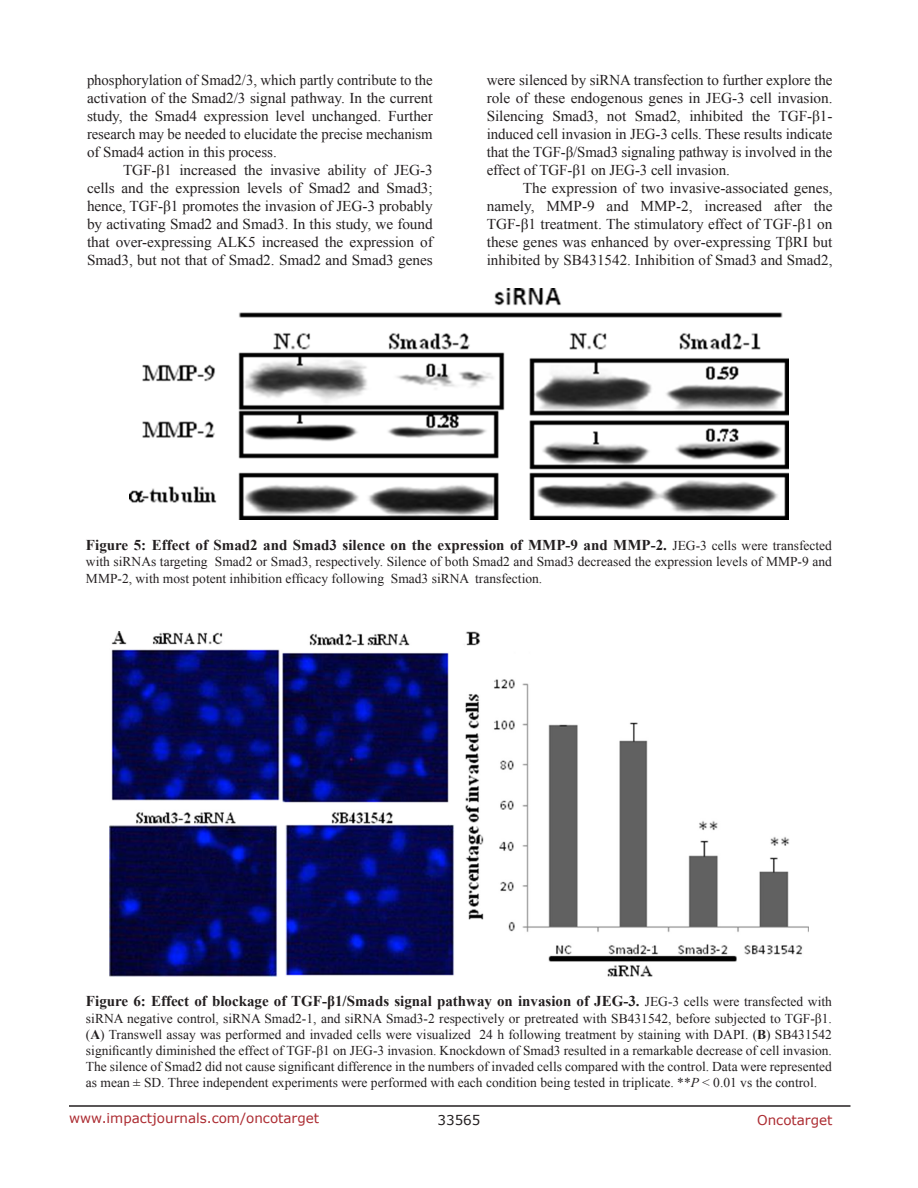
<style>
.page{position:relative;width:918px;height:1188px;background:#fff}
.page>*{position:absolute;margin:0;border:0;box-sizing:border-box;transform-origin:0 0}
.BodyText{font:15px/18px "Times New Roman";letter-spacing:-.005em;color:#231f20;text-align:justify}
.FigureText{font:700 15px "Times New Roman";color:#231f20}
.FigureText-2{font:13.5px/16.2px "Times New Roman";color:#231f20}
.t1{font:13.5px "Verdana";color:#ac2b31}
.t2{font:13.5px "Verdana";color:#231f20}
.s1{font-weight:400;font-size:13.5px}
.s2{font-weight:700}
.s3{font-style:italic}
</style>
<div class="page">
<hr style="left:69px;top:1105px;width:781px;height:2px;background:#231f20">
<img style="left:130px;top:289px;width:658px;height:231px">
<img style="left:109px;top:631px;width:700px;height:345px">
<p class="BodyText" style="left:87px;top:71px;width:347px">phosphorylation of Smad2/3, which partly contribute to the activation of the Smad2/3 signal pathway. In the current study, the Smad4 expression level unchanged. Further research may be needed to elucidate the precise mechanism of Smad4 action in this process.</p>
<p class="BodyText" style="left:87px;top:161px;width:347px;text-indent:36px">TGF-β1 increased the invasive ability of JEG-3 cells and the expression levels of Smad2 and Smad3; hence, TGF-β1 promotes the invasion of JEG-3 probably by activating Smad2 and Smad3. In this study, we found that over-expressing ALK5 increased the expression of Smad3, but not that of Smad2. Smad2 and Smad3 genes</p>
<p class="BodyText" style="left:487px;top:71px;width:347px">were silenced by siRNA transfection to further explore the role of these endogenous genes in JEG-3 cell invasion.<br>Silencing Smad3, not Smad2, inhibited the TGF-β1- induced cell invasion in JEG-3 cells. These results indicate that the TGF-β/Smad3 signaling pathway is involved in the effect of TGF-β1 on JEG-3 cell invasion.</p>
<p class="BodyText" style="left:487px;top:179px;width:347px;text-indent:36px">The expression of two invasive-associated genes, namely, MMP-9 and MMP-2, increased after the TGF-β1 treatment. The stimulatory effect of TGF-β1 on these genes was enhanced by over-expressing TβRI but inhibited by SB431542. Inhibition of Smad3 and Smad2,</p>
<p class="FigureText" style="left:86px;top:535px;width:748px">Figure 5: Effect of Smad2 and Smad3 silence on the expression of MMP-9 and MMP-2. <span class="s1">JEG-3 cells were transfected</span></p>
<p class="FigureText-2" style="left:86px;top:554px;width:747px">with siRNAs targeting Smad2 or Smad3, respectively. Silence of both Smad2 and Smad3 decreased the expression levels of MMP-9 and<br>MMP-2, with most potent inhibition efficacy following Smad3 siRNA transfection.</p>
<p class="FigureText" style="left:86px;top:991px;width:748px">Figure 6: Effect of blockage of TGF-β1/Smads signal pathway on invasion of JEG-3. <span class="s1">JEG-3 cells were transfected with</span></p>
<p class="FigureText-2" style="left:86px;top:1010px;width:748px;text-align:justify">siRNA negative control, siRNA Smad2-1, and siRNA Smad3-2 respectively or pretreated with SB431542, before subjected to TGF-β1. (<span class="s2">A</span>) Transwell assay was performed and invaded cells were visualized 24 h following treatment by staining with DAPI. (<span class="s2">B</span>) SB431542 significantly diminished the effect of TGF-β1 on JEG-3 invasion. Knockdown of Smad3 resulted in a remarkable decrease of cell invasion.<br>The silence of Smad2 did not cause significant difference in the numbers of invaded cells compared with the control. Data were represented as mean ± SD. Three independent experiments were performed with each condition being tested in triplicate. **<span class="s3">P</span> &lt; 0.01 vs the control.</p>
<p class="t1" style="left:69px;top:1109px;width:252px">www.impactjournals.com/oncotarget</p>
<p class="t2" style="left:438px;top:1111px;width:44px">33565</p>
<p class="t1" style="left:757px;top:1111px;width:77px">Oncotarget</p>
</div>
